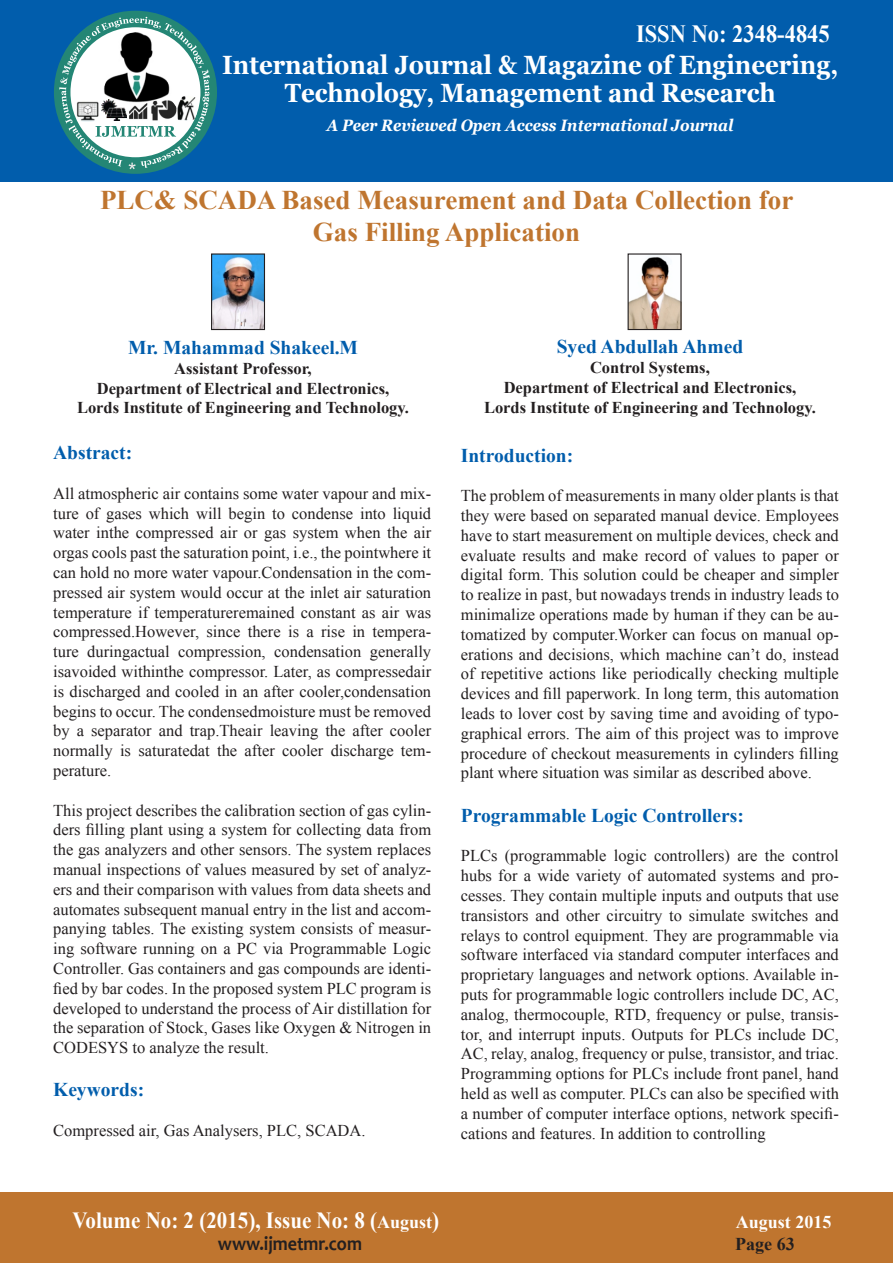
<style>
.page{position:relative;width:893px;height:1263px;background:#fff}
.page>*{position:absolute;margin:0;border:0;box-sizing:border-box;transform-origin:0 0}
.t1{font:700 27px "Times New Roman";color:#bf752f}
.t2{font:700 26.4px "Georgia";color:#fff;scale:.91 1}
.t3{font:700 24.75px "Times New Roman";color:#fff;scale:.91 1}
.t4{font:700 23.1px "Times New Roman";color:#fff;scale:.91 1}
.t5{font:700 19.8px "Candara";color:#231f20;scale:.91 1}
.t6{font:700 19.5px "Times New Roman";color:#015dac}
.t7{font:700 18px "Times New Roman";color:#fff}
.t8{font:700 18px "Times New Roman";color:#231f20}
.t9{font:16.5px/19.8px "Times New Roman";color:#231f20;text-align:justify}
.t10{font:700 16.5px "Times New Roman";color:#231f20}
.t11{font:italic 700 16.5px "Georgia";color:#fff;scale:.91 1}
.s1{font-size:18px}
</style>
<div class="page">
<div style="left:0;top:0;width:893px;height:182px;background:#015dac"></div>
<div style="left:54px;top:11px;width:163px;height:163px;background:#248675;border-radius:50%"></div>
<svg style="left:59px;top:17px;width:151px;height:152px"></svg>
<img style="left:149px;top:99px;width:28px;height:23px">
<img style="left:177px;top:96px;width:21px;height:25px">
<img style="left:102px;top:31px;width:72px;height:74px">
<img style="left:75px;top:101px;width:25px;height:21px">
<img style="left:102px;top:99px;width:25px;height:21px">
<div style="left:0;top:1192px;width:893px;height:71px;background:#bf752f"></div>
<img style="left:213px;top:255px;width:50px;height:73px">
<div style="left:211px;top:253px;width:54px;height:77px;border:1px solid #231f20"></div>
<img style="left:630px;top:256px;width:50px;height:72px">
<div style="left:628px;top:253px;width:54px;height:77px;border:1px solid #231f20"></div>
<p class="t3" style="left:636px;top:16px;width:214px">ISSN No: 2348-4845</p>
<p class="t2" style="left:222px;top:48px;width:678px">International Journal &amp; Magazine of Engineering,</p>
<p class="t2" style="left:285px;top:76px;width:541px">Technology, Management and Research</p>
<p class="t11" style="left:327px;top:115px;width:448px">A Peer Reviewed Open Access International Journal</p>
<p class="t1" style="left:100px;top:181px;width:695px">PLC&amp; SCADA Based Measurement and Data Collection for</p>
<p class="t1" style="left:313px;top:213px;width:269px">Gas Filling Application</p>
<p class="t6" style="left:128px;top:334px;width:232px">Mr. Mahammad Shakeel.M</p>
<p class="t10" style="left:174px;top:357px;width:139px">Assistant Professor,</p>
<p class="t10" style="left:97px;top:377px;width:294px">Department of Electrical and Electronics,</p>
<p class="t10" style="left:77px;top:396px;width:333px">Lords Institute of Engineering and Technology.</p>
<p class="t6" style="left:53px;top:439px;width:81px">Abstract:</p>
<p class="t9" style="left:53px;top:483px;width:380px">All atmospheric air contains some water vapour and mix&shy;ture of gases which will begin to condense into liquid water inthe compressed air or gas system when the air orgas cools past the saturation point, i.e., the pointwhere it can hold no more water vapour.Condensation in the com&shy;pressed air system would occur at the inlet air saturation temperature if temperatureremained constant as air was compressed.However, since there is a rise in tempera&shy;ture duringactual compression, condensation generally isavoided withinthe compressor. Later, as compressedair is discharged and cooled in an after cooler,condensation begins to occur. The condensedmoisture must be removed by a separator and trap.Theair leaving the after cooler normally is saturatedat the after cooler discharge tem&shy;perature.</p>
<p class="t9" style="left:53px;top:800px;width:380px">This project describes the calibration section of gas cylin&shy;ders filling plant using a system for collecting data from the gas analyzers and other sensors. The system replaces manual inspections of values measured by set of analyz&shy;ers and their comparison with values from data sheets and automates subsequent manual entry in the list and accom&shy;panying tables. The existing system consists of measur&shy;ing software running on a PC via Programmable Logic Controller. Gas containers and gas compounds are identi&shy;fied by bar codes. In the proposed system PLC program is developed to understand the process of Air distillation for the separation of Stock, Gases like Oxygen &amp; Nitrogen in CODESYS to analyze the result.</p>
<p class="t6" style="left:53px;top:1076px;width:92px">Keywords:</p>
<p class="t9" style="left:53px;top:1120px;width:314px">Compressed air, Gas Analysers, PLC, SCADA.</p>
<p class="t6" style="left:557px;top:333px;width:188px">Syed Abdullah Ahmed</p>
<p class="t10" style="left:590px;top:356px;width:121px">Control Systems,</p>
<p class="t10" style="left:504px;top:376px;width:294px">Department of Electrical and Electronics,</p>
<p class="t10" style="left:484px;top:396px;width:333px">Lords Institute of Engineering and Technology.</p>
<p class="t6" style="left:461px;top:442px;width:114px">Introduction:</p>
<p class="t9" style="left:461px;top:486px;width:380px">The problem of measurements in many older plants is that they were based on separated manual device. Employees have to start measurement on multiple devices, check and evaluate results and make record of values to paper or digital form. This solution could be cheaper and simpler to realize in past, but nowadays trends in industry leads to minimalize operations made by human if they can be au&shy;tomatized by computer.Worker can focus on manual op&shy;erations and decisions, which machine can’t do, instead of repetitive actions like periodically checking multiple devices and fill paperwork. In long term, this automation leads to lover cost by saving time and avoiding of typo&shy;graphical errors. The aim of this project was to improve procedure of checkout measurements in cylinders filling plant where situation was similar as described above.</p>
<p class="t6" style="left:461px;top:802px;width:285px">Programmable Logic Controllers:</p>
<p class="t9" style="left:461px;top:846px;width:380px">PLCs (programmable logic controllers) are the control hubs for a wide variety of automated systems and pro&shy;cesses. They contain multiple inputs and outputs that use transistors and other circuitry to simulate switches and relays to control equipment. They are programmable via software interfaced via standard computer interfaces and proprietary languages and network options. Available in&shy;puts for programmable logic controllers include DC, AC, analog, thermocouple, RTD, frequency or pulse, transis&shy;tor, and interrupt inputs. Outputs for PLCs include DC, AC, relay, analog, frequency or pulse, transistor, and triac.<br>Programming options for PLCs include front panel, hand held as well as computer. PLCs can also be specified with a number of computer interface options, network specifi&shy;cations and features. In addition to controlling</p>
<p class="t4" style="left:72px;top:1204px;width:405px">Volume No: 2 (2015), Issue No: 8 (<span class="s1">August</span>)</p>
<p class="t7" style="left:736px;top:1210px;width:97px">August 2015</p>
<p class="t5" style="left:218px;top:1231px;width:160px">www.ijmetmr.com</p>
<p class="t8" style="left:735px;top:1231px;width:61px">Page 63</p>
</div>
